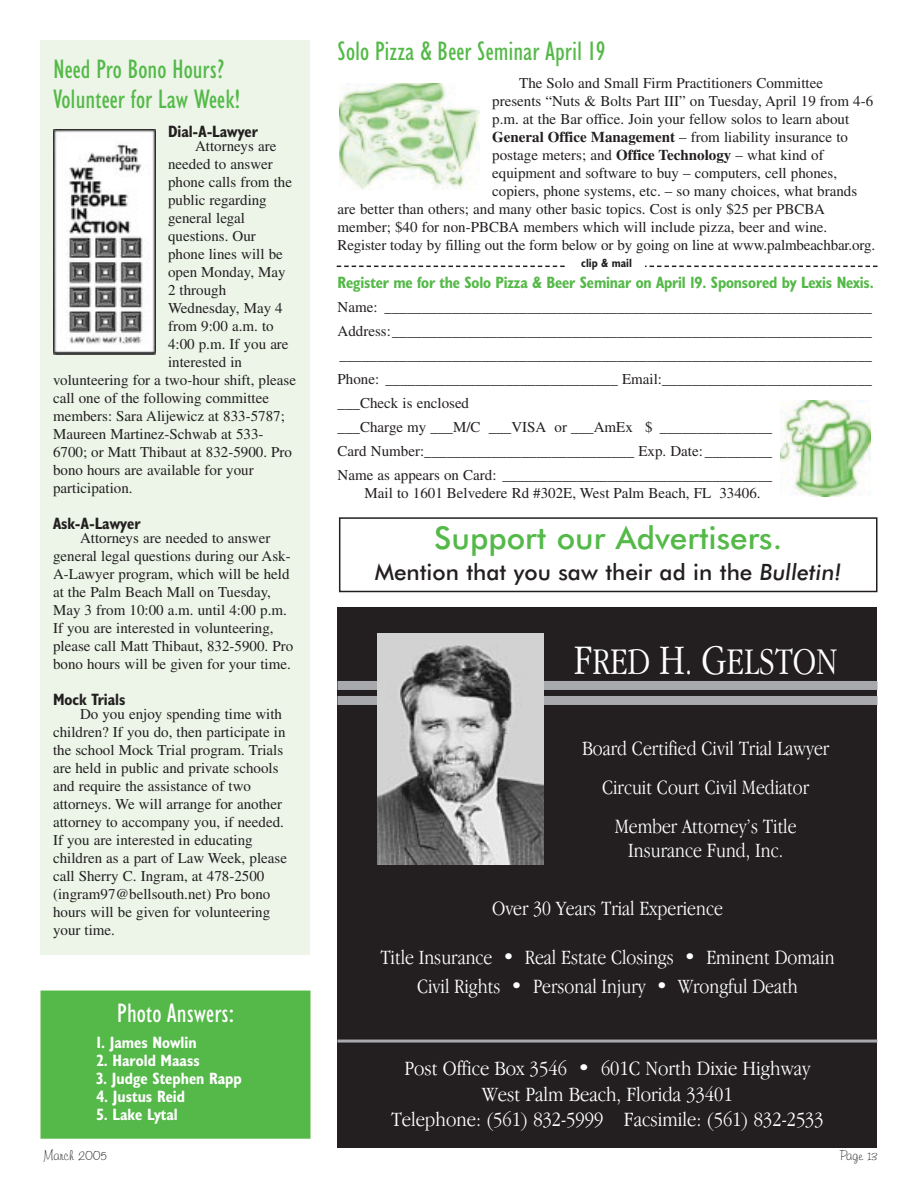
<style>
.page{position:relative;width:918px;height:1188px;background:#fff}
.page>*{position:absolute;margin:0;border:0;box-sizing:border-box;transform-origin:0 0}
.t1{font:300 condensed 39px "Garamond";color:#fff}
.t2{font:500 31.5px "Futura BT";color:#54b948}
.t3{font:condensed 27px/30px "Humanist 521 BT";color:#54b948}
.t4{font:condensed 27px "Humanist 521 BT";color:#fff}
.t5{font:500 22.5px "Futura BT";color:#231f20}
.t6{font:300 condensed 21px/39px "Garamond";color:#fff;text-align:center;scale:1.05 1}
.t7{font:300 condensed 21px/25.5px "Garamond";color:#fff;text-align:center;scale:1.1 1}
.t8{font:700 condensed 16.5px "Humanist 521 BT";letter-spacing:-.01em;color:#54b948}
.t9{font:700 condensed 16.5px "Humanist 521 BT";color:#fff}
.t10{font:700 condensed 16.5px "Humanist 521 BT";color:#231f20}
.t11{font:15px/18px "Times";color:#231f20}
.t12{font:13.5px "Freehand 591 BT Regular A";color:#231f20}
.t13{font:700 condensed 12px "Humanist 521 BT";color:#231f20}
.s1{font-weight:700}
.s2{font-style:italic}
.s3{font-size:43.5px}
</style>
<div class="page">
<div style="left:40px;top:40px;width:270px;height:915px;background:#ecf5e8"></div>
<div style="left:339px;top:517px;width:539px;height:75px;border:2px solid #231f20"></div>
<div style="left:41px;top:991px;width:269px;height:147px;background:#54b948"></div>
<div style="left:40px;top:991px;width:270px;height:148px;border:2px solid #54b948"></div>
<img style="left:54px;top:129px;width:102px;height:226px">
<img style="left:340px;top:83px;width:139px;height:106px">
<img style="left:780px;top:401px;width:90px;height:96px">
<svg style="left:337px;top:266px;width:541px;height:1px"></svg>
<div style="left:566px;top:254px;width:79px;height:19px;background:#fff"></div>
<div style="left:338px;top:607px;width:540px;height:540px;background:#231f20"></div>
<div style="left:338px;top:681px;width:540px;height:9px;background:#a7a9ac"></div>
<hr style="left:338px;top:1040px;width:540px;height:3px;background:#a7a9ac">
<div style="left:338px;top:696px;width:540px;height:9px;background:#a7a9ac"></div>
<img style="left:378px;top:633px;width:165px;height:232px">
<h3 class="t3" style="left:53px;top:56px;width:189px">Need Pro Bono Hours?<br>Volunteer for Law Week!</h3>
<p class="t10" style="left:168px;top:125px;width:92px">Dial-A-Lawyer</p>
<p class="t11" style="left:195px;top:138px;width:83px">Attorneys are</p>
<p class="t11" style="left:168px;top:156px;width:106px">needed to answer</p>
<p class="t11" style="left:168px;top:174px;width:125px">phone calls from the</p>
<p class="t11" style="left:168px;top:192px;width:100px">public regarding</p>
<p class="t11" style="left:168px;top:210px;width:79px">general legal</p>
<p class="t11" style="left:168px;top:228px;width:89px">questions. Our</p>
<p class="t11" style="left:168px;top:246px;width:116px">phone lines will be</p>
<p class="t11" style="left:168px;top:264px;width:119px">open Monday, May</p>
<p class="t11" style="left:168px;top:282px;width:60px">2 through</p>
<p class="t11" style="left:168px;top:300px;width:116px">Wednesday, May 4</p>
<p class="t11" style="left:168px;top:318px;width:107px">from 9:00 a.m. to</p>
<p class="t11" style="left:168px;top:336px;width:122px">4:00 p.m. If you are</p>
<p class="t11" style="left:168px;top:354px;width:76px">interested in</p>
<p class="t11" style="left:53px;top:372px;width:244px">volunteering for a two-hour shift, please</p>
<p class="t11" style="left:53px;top:390px;width:218px">call one of the following committee</p>
<p class="t11" style="left:53px;top:408px;width:233px">members: Sara Alijewicz at 833-5787;</p>
<p class="t11" style="left:53px;top:426px;width:212px">Maureen Martinez-Schwab at 533-</p>
<p class="t11" style="left:53px;top:444px;width:241px">6700; or Matt Thibaut at 832-5900. Pro</p>
<p class="t11" style="left:53px;top:462px;width:202px">bono hours are available for your</p>
<p class="t11" style="left:53px;top:480px;width:81px">participation.</p>
<p class="t10" style="left:53px;top:517px;width:89px">Ask-A-Lawyer</p>
<p class="t11" style="left:53px;top:530px;width:242px;text-indent:27px">Attorneys are needed to answer general legal questions during our Ask-A-Lawyer program, which will be held at the Palm Beach Mall on Tuesday, May 3 from 10:00 a.m. until 4:00 p.m.<br>If you are interested in volunteering, please call Matt Thibaut, 832-5900. Pro bono hours will be given for your time.</p>
<p class="t10" style="left:53px;top:693px;width:74px">Mock Trials</p>
<p class="t11" style="left:53px;top:707px;width:235px;text-indent:27px">Do you enjoy spending time with children? If you do, then participate in the school Mock Trial program. Trials are held in public and private schools and require the assistance of two attorneys. We will arrange for another attorney to accompany you, if needed.<br>If you are interested in educating children as a part of Law Week, please call Sherry C. Ingram, at 478-2500 (ingram97@bellsouth.net) Pro bono hours will be given for volunteering your time.</p>
<h3 class="t4" style="left:117px;top:1003px;width:119px">Photo Answers:</h3>
<p class="t9" style="left:96px;top:1036px;width:102px">1. James Nowlin</p>
<p class="t9" style="left:96px;top:1054px;width:105px">2. Harold Maass</p>
<p class="t9" style="left:96px;top:1072px;width:147px">3. Judge Stephen Rapp</p>
<p class="t9" style="left:96px;top:1090px;width:90px">4. Justus Reid</p>
<p class="t9" style="left:96px;top:1108px;width:83px">5. Lake Lytal</p>
<h3 class="t3" style="left:338px;top:39px;width:269px">Solo Pizza &amp; Beer Seminar April 19</h3>
<p class="t11" style="left:519px;top:75px;width:305px">The Solo and Small Firm Practitioners Committee</p>
<p class="t11" style="left:492px;top:93px;width:383px">presents “Nuts &amp; Bolts Part III” on Tuesday, April 19 from 4-6</p>
<p class="t11" style="left:492px;top:111px;width:359px">p.m. at the Bar office. Join your fellow solos to learn about</p>
<p class="t11" style="left:492px;top:129px;width:357px"><span class="s1">General Office Management</span> – from liability insurance to</p>
<p class="t11" style="left:492px;top:147px;width:333px">postage meters; and <span class="s1">Office Technology</span> – what kind of</p>
<p class="t11" style="left:492px;top:165px;width:346px">equipment and software to buy – computers, cell phones,</p>
<p class="t11" style="left:492px;top:183px;width:367px">copiers, phone systems, etc. – so many choices, what brands</p>
<p class="t11" style="left:338px;top:201px;width:489px">are better than others; and many other basic topics. Cost is only $25 per PBCBA</p>
<p class="t11" style="left:338px;top:219px;width:491px">member; $40 for non-PBCBA members which will include pizza, beer and wine.</p>
<p class="t11" style="left:338px;top:237px;width:539px">Register today by filling out the form below or by going on line at www.palmbeachbar.org.</p>
<p class="t8" style="left:338px;top:277px;width:538px">Register me for the Solo Pizza &amp; Beer Seminar on April 19. Sponsored by Lexis Nexis.</p>
<p class="t11" style="left:338px;top:297px;width:536px;line-height:24px">Name: _________________________________________________________________ Address:________________________________________________________________ _______________________________________________________________________ Phone: _______________________________ Email:____________________________ ___Check is enclosed<br>___Charge my ___M/C ___VISA or ___AmEx $ _______________<br>Card Number:____________________________ Exp. Date: _________<br>Name as appears on Card: ____________________________________</p>
<p class="t11" style="left:365px;top:486px;width:398px">Mail to 1601 Belvedere Rd #302E, West Palm Beach, FL 33406.</p>
<p class="t13" style="left:581px;top:259px;width:52px">clip &amp; mail</p>
<h2 class="t2" style="left:434px;top:524px;width:350px">Support our Advertisers.</h2>
<h3 class="t5" style="left:375px;top:562px;width:469px">Mention that you saw their ad in the <span class="s2">Bulletin!</span></h3>
<h1 class="t1" style="left:574px;top:647px;width:265px"><span class="s3">F</span>RED <span class="s3">H</span>. <span class="s3">G</span>ELSTON</h1>
<h3 class="t6" style="left:582px;top:731px;width:237px">Board Certified Civil Trial Lawyer<br>Circuit Court Civil Mediator<br>Member Attorney’s Title</h3>
<h3 class="t6" style="left:628px;top:833px;width:149px">Insurance Fund, Inc.</h3>
<h3 class="t6" style="left:492px;top:890px;width:221px">Over 30 Years Trial Experience</h3>
<h3 class="t6" style="left:380px;top:945px;width:434px;line-height:28.5px">Title Insurance • Real Estate Closings • Eminent Domain<br>Civil Rights • Personal Injury • Wrongful Death</h3>
<h3 class="t7" style="left:391px;top:1057px;width:395px">Post Office Box 3546 • 601C North Dixie Highway<br>West Palm Beach, Florida 33401<br>Telephone: (561) 832-5999 Facsimile: (561) 832-2533</h3>
<p class="t12" style="left:44px;top:1150px;width:65px">March 2005</p>
<p class="t12" style="left:840px;top:1150px;width:39px">Page 13</p>
</div>
